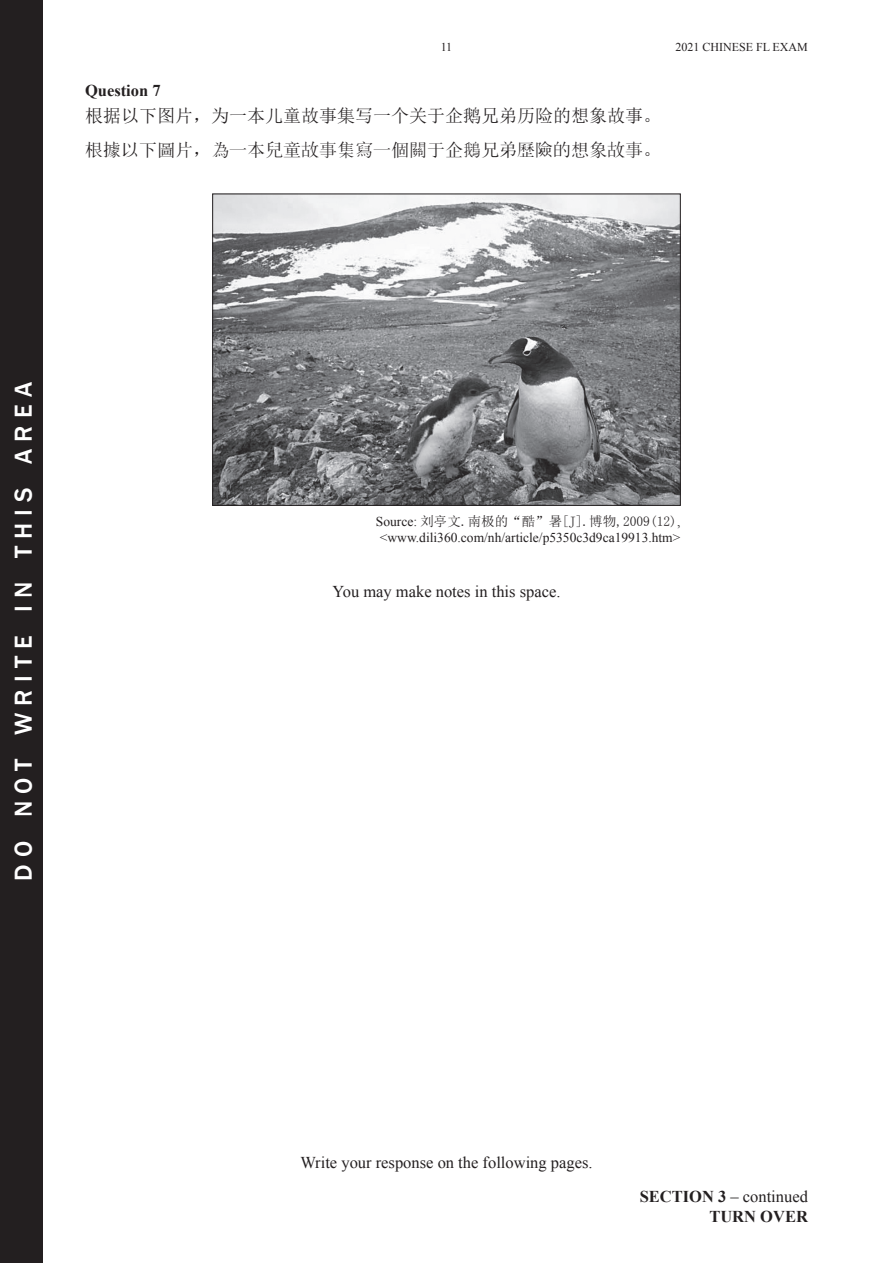
<style>
.page{position:relative;width:893px;height:1263px;background:#fff}
.page>*{position:absolute;margin:0;border:0;box-sizing:border-box;transform-origin:0 0}
.t1{font:500 25.2px "Franklin Gothic";letter-spacing:.285em;color:#fff}
.t2{font:18px "Sim Sun";color:#231f20}
.t3{font:18px "CT Song Ti SF";color:#231f20}
.t4{font:16.5px "Times New Roman";color:#231f20}
.t5{font:700 16.5px/19.8px "Times New Roman";color:#231f20;text-align:right}
.t6{font:13.5px "Times New Roman";color:#231f20}
.t7{font:13.5px "Sim Sun";color:#231f20}
.t8{font:12px "Times New Roman";color:#231f20}
.s1{font-family:"Sim Sun"}
.s2{font-family:"Times New Roman"}
.s3{font-weight:400}
</style>
<div class="page">
<div style="left:0;top:0;width:43px;height:1263px;background:#231f20"></div>
<img style="left:214px;top:196px;width:464px;height:308px">
<div style="left:212px;top:194px;width:468px;height:312px;border:1px solid #231f20"></div>
<p class="t8" style="left:441px;top:39px;width:13px">11</p>
<p class="t8" style="left:675px;top:39px;width:134px">2021 CHINESE FL EXAM</p>
<p class="t5" style="left:85px;top:80px;width:77px">Question 7</p>
<p class="t2" style="left:85px;top:107px;width:577px">根据以下图片，为一本儿童故事集写一个关于企鹅兄弟历险的想象故事。</p>
<p class="t3" style="left:85px;top:141px;width:577px">根据以下图片<span class="s1">，</span>为一本儿童故事集写一个关于企鹅兄弟历险的想象故事<span class="s1">。</span></p>
<h1 class="t1" style="left:8px;top:881px;width:500px;rotate:-90deg">do not write in this area</h1>
<p class="t7" style="left:376px;top:514px;width:306px"><span class="s2">Source:</span> 刘亭文.南极的“酷”暑[J].博物,2009(12)<span class="s2">,</span></p>
<p class="t6" style="left:380px;top:529px;width:302px">&lt;www.dili360.com/nh/article/p5350c3d9ca19913.htm&gt;</p>
<p class="t4" style="left:332px;top:580px;width:229px">You may make notes in this space.</p>
<p class="t4" style="left:300px;top:1151px;width:294px">Write your response on the following pages.</p>
<p class="t5" style="left:640px;top:1186px;width:170px">SECTION 3 <span class="s3">– continued<br></span>TURN OVER</p>
</div>
